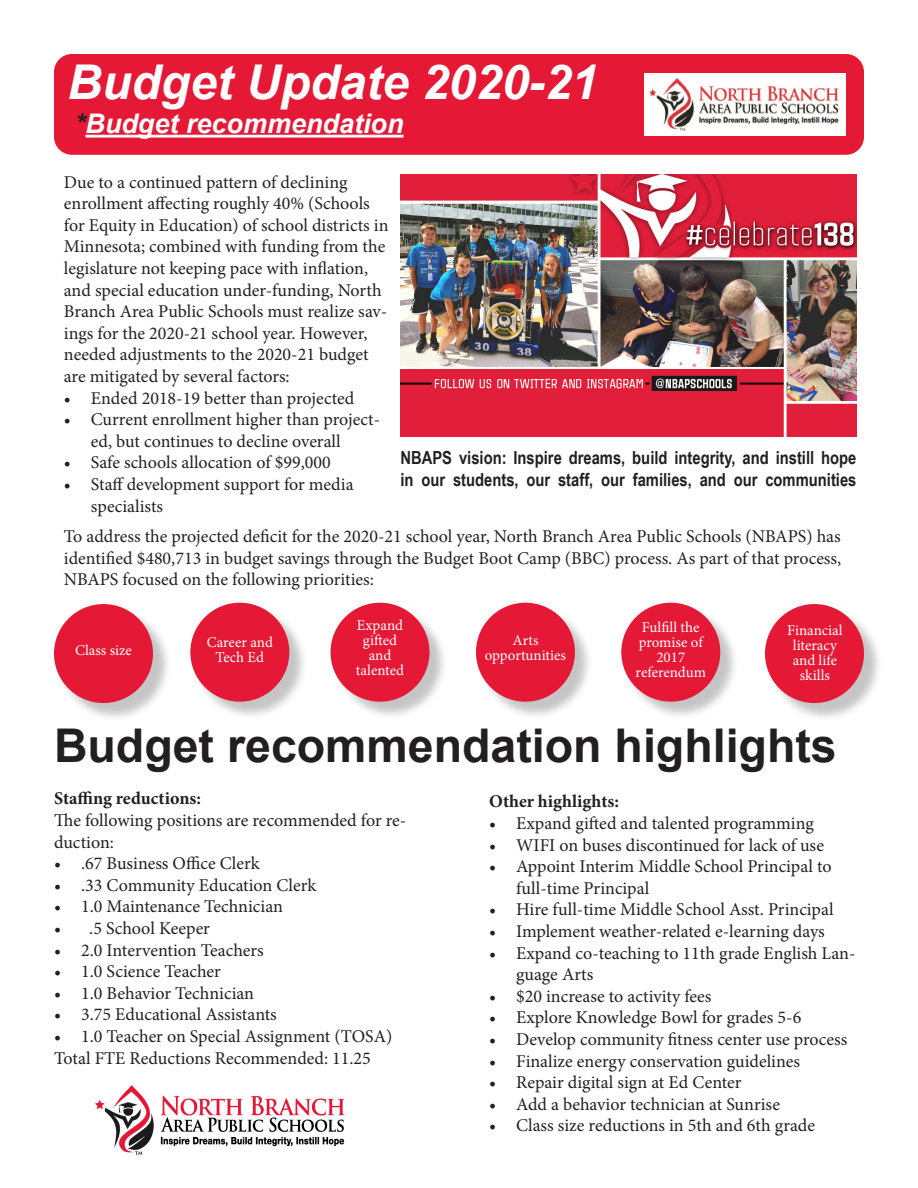
<style>
.page{position:relative;width:918px;height:1188px;background:#fff}
.page>*{position:absolute;margin:0;border:0;box-sizing:border-box;transform-origin:0 0}
.t1{font:italic 700 48px "Arial";color:#fff}
.t2{font:700 46.5px "Arial";color:#231f20}
.t3{font:italic 700 27px "Arial";color:#fff}
.t4{font:18px/21.6px "Minion Pro";color:#231f20}
.t5{font:700 18px/21.6px "Arial Narrow";color:#231f20}
.t6{font:700 18px "Minion Pro";color:#231f20}
.t7{font:15px/15px "Minion Pro";color:#fff;text-align:center}
.s1{color:#231f20}
</style>
<div class="page">
<div style="left:54px;top:54px;width:810px;height:101px;background:#e51836;border-radius:18px"></div>
<img style="left:644px;top:73px;width:202px;height:63px">
<div style="left:56px;top:606px;width:116px;height:116px;background:#231f20;opacity:.26"></div>
<div style="left:54px;top:604px;width:99px;height:99px;background:#e51836;border-radius:50%"></div>
<div style="left:193px;top:605px;width:115px;height:116px;background:#231f20;opacity:.26"></div>
<div style="left:190px;top:603px;width:99px;height:99px;background:#e51836;border-radius:50%"></div>
<div style="left:333px;top:605px;width:115px;height:116px;background:#231f20;opacity:.26"></div>
<div style="left:331px;top:603px;width:99px;height:99px;background:#e51836;border-radius:50%"></div>
<div style="left:478px;top:605px;width:116px;height:116px;background:#231f20;opacity:.26"></div>
<div style="left:476px;top:603px;width:99px;height:99px;background:#e51836;border-radius:50%"></div>
<div style="left:624px;top:605px;width:115px;height:116px;background:#231f20;opacity:.26"></div>
<div style="left:621px;top:603px;width:99px;height:99px;background:#e51836;border-radius:50%"></div>
<div style="left:767px;top:606px;width:116px;height:116px;background:#231f20;opacity:.26"></div>
<div style="left:765px;top:604px;width:99px;height:99px;background:#e51836;border-radius:50%"></div>
<img style="left:400px;top:175px;width:456px;height:261px">
<hr style="left:86px;top:135px;width:318px;height:3px;background:#fff">
<img style="left:95px;top:1085px;width:250px;height:69px">
<p class="t1" style="left:68px;top:50px;width:532px">Budget Update 2020-21</p>
<p class="t3" style="left:75px;top:106px;width:330px"><span class="s1">*</span>Budget recommendation</p>
<p class="t4" style="left:64px;top:171px;width:326px">Due to a continued pattern of declining enrollment affecting roughly 40% (Schools for Equity in Education) of school districts in Minnesota; combined with funding from the legislature not keeping pace with inflation, and special education under-funding, North Branch Area Public Schools must realize sav&shy;ings for the 2020-21 school year. However, needed adjustments to the 2020-21 budget are mitigated by several factors:</p>
<p class="t4" style="left:64px;top:387px;width:292px">• Ended 2018-19 better than projected</p>
<p class="t4" style="left:91px;top:409px;width:291px;text-indent:-27px">• Current enrollment higher than project&shy;ed, but continues to decline overall</p>
<p class="t4" style="left:64px;top:452px;width:268px">• Safe schools allocation of $99,000</p>
<p class="t4" style="left:91px;top:474px;width:264px;text-indent:-27px">• Staff development support for media specialists</p>
<p class="t4" style="left:64px;top:526px;width:779px;text-align:justify">To address the projected deficit for the 2020-21 school year, North Branch Area Public Schools (NBAPS) has identified $480,713 in budget savings through the Budget Boot Camp (BBC) process. As part of that process, NBAPS focused on the following priorities:</p>
<p class="t5" style="left:400px;top:446px;width:457px">NBAPS vision: Inspire dreams, build integrity, and instill hope in our students, our staff, our families, and our communities</p>
<p class="t7" style="left:75px;top:643px;width:58px">Class size</p>
<p class="t7" style="left:207px;top:635px;width:68px">Career and<br>Tech Ed</p>
<p class="t7" style="left:357px;top:618px;width:48px">Expand gifted and</p>
<p class="t7" style="left:356px;top:663px;width:50px">talented</p>
<p class="t7" style="left:512px;top:633px;width:28px">Arts</p>
<p class="t7" style="left:485px;top:648px;width:83px">opportunities</p>
<p class="t7" style="left:639px;top:619px;width:66px">Fulfill the promise of<br>2017</p>
<p class="t7" style="left:636px;top:664px;width:72px">referendum</p>
<p class="t7" style="left:787px;top:623px;width:57px">Financial literacy and life skills</p>
<p class="t2" style="left:54px;top:713px;width:784px">Budget recommendation highlights</p>
<p class="t6" style="left:489px;top:789px;width:131px">Other highlights:</p>
<p class="t4" style="left:489px;top:813px;width:326px">• Expand gifted and talented programming</p>
<p class="t4" style="left:489px;top:834px;width:336px">• WIFI on buses discontinued for lack of use</p>
<p class="t4" style="left:516px;top:856px;width:317px;text-indent:-27px">• Appoint Interim Middle School Principal to full-time Principal</p>
<p class="t4" style="left:489px;top:899px;width:346px">• Hire full-time Middle School Asst. Principal</p>
<p class="t4" style="left:489px;top:921px;width:337px">• Implement weather-related e-learning days</p>
<p class="t4" style="left:516px;top:942px;width:341px;text-indent:-27px">• Expand co-teaching to 11th grade English Lan&shy;guage Arts</p>
<p class="t4" style="left:489px;top:985px;width:224px">• $20 increase to activity fees</p>
<p class="t4" style="left:489px;top:1007px;width:314px">• Explore Knowledge Bowl for grades 5-6</p>
<p class="t4" style="left:489px;top:1029px;width:360px">• Develop community fitness center use process</p>
<p class="t4" style="left:489px;top:1050px;width:312px">• Finalize energy conservation guidelines</p>
<p class="t4" style="left:489px;top:1072px;width:254px">• Repair digital sign at Ed Center</p>
<p class="t4" style="left:489px;top:1093px;width:292px">• Add a behavior technician at Sunrise</p>
<p class="t4" style="left:489px;top:1115px;width:327px">• Class size reductions in 5th and 6th grade</p>
<p class="t6" style="left:54px;top:786px;width:148px">Staffing reductions:</p>
<p class="t4" style="left:54px;top:810px;width:354px">The following positions are recommended for re&shy;duction:</p>
<p class="t4" style="left:54px;top:853px;width:207px">• .67 Business Office Clerk</p>
<p class="t4" style="left:54px;top:874px;width:264px">• .33 Community Education Clerk</p>
<p class="t4" style="left:54px;top:896px;width:230px">• 1.0 Maintenance Technician</p>
<p class="t4" style="left:54px;top:918px;width:157px">• .5 School Keeper</p>
<p class="t4" style="left:54px;top:939px;width:211px">• 2.0 Intervention Teachers</p>
<p class="t4" style="left:54px;top:961px;width:168px">• 1.0 Science Teacher</p>
<p class="t4" style="left:54px;top:982px;width:202px">• 1.0 Behavior Technician</p>
<p class="t4" style="left:54px;top:1004px;width:224px">• 3.75 Educational Assistants</p>
<p class="t4" style="left:54px;top:1026px;width:340px">• 1.0 Teacher on Special Assignment (TOSA)</p>
<p class="t4" style="left:54px;top:1047px;width:318px">Total FTE Reductions Recommended: 11.25</p>
</div>
